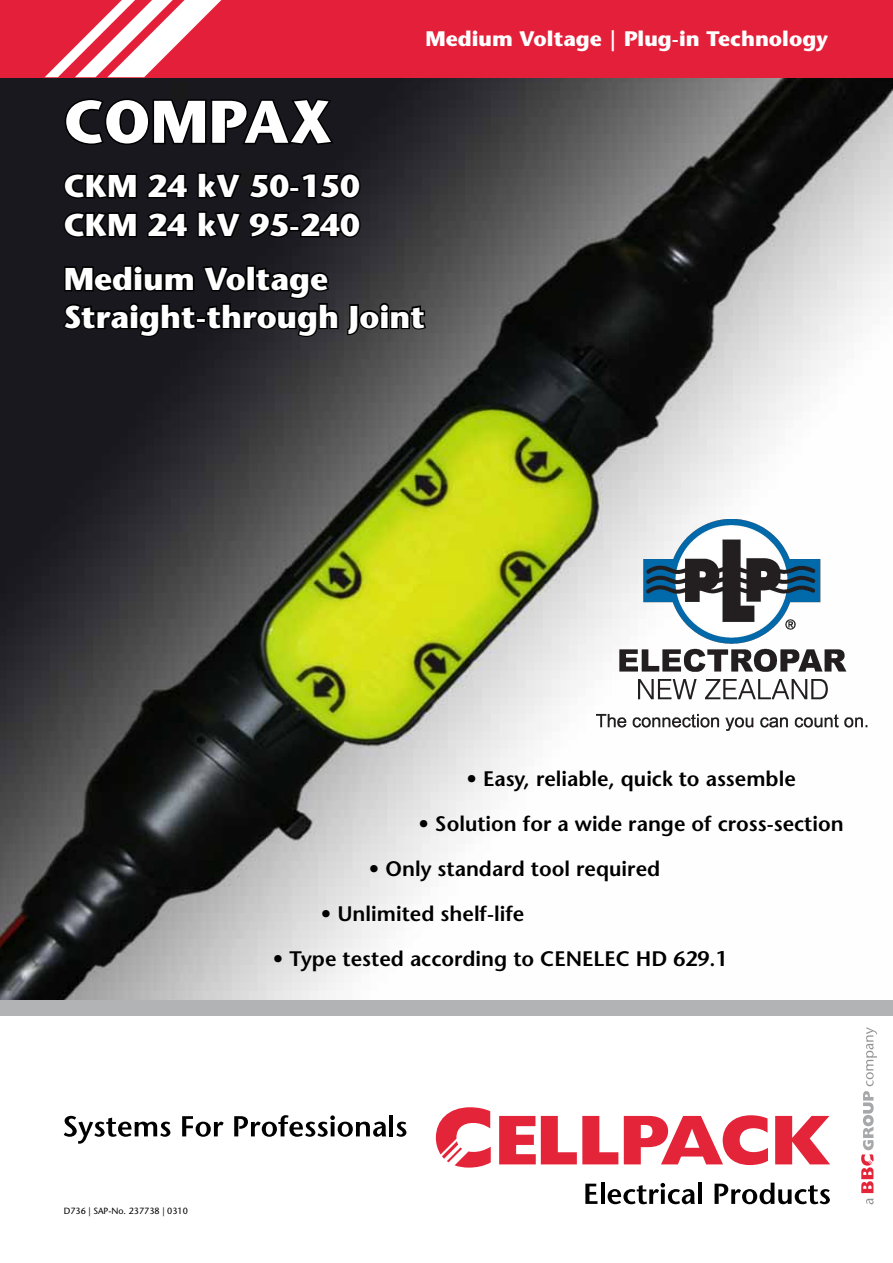
<style>
.page{position:relative;width:893px;height:1263px;background:#fff}
.page>*{position:absolute;margin:0;border:0;box-sizing:border-box;transform-origin:0 0}
.t1{font:700 60px "Stone Sans LT";color:#fff}
.t2{font:700 31.5px/39px "Stone Sans LT";color:#fff}
.t3{font:600 21px "Stone Sans LT";color:#000}
.t4{font:700 21px "Stone Sans LT";color:#fff}
.t5{font:9px "Stone Sans LT";color:#000}
</style>
<div class="page">
<img style="left:0;top:77px;width:893px;height:923px">
<svg style="left:499px;top:1116px;width:119px;height:48px"></svg>
<svg style="left:624px;top:1115px;width:144px;height:50px"></svg>
<svg style="left:775px;top:1116px;width:55px;height:48px"></svg>
<svg style="left:436px;top:1107px;width:55px;height:60px"></svg>
<svg style="left:585px;top:1184px;width:12px;height:20px"></svg>
<hr style="left:601px;top:1182px;width:3px;height:22px;background:#000">
<svg style="left:608px;top:1183px;width:87px;height:21px"></svg>
<hr style="left:698px;top:1182px;width:4px;height:22px;background:#000">
<svg style="left:715px;top:1182px;width:115px;height:22px"></svg>
<svg style="left:64px;top:1116px;width:106px;height:28px"></svg>
<svg style="left:182px;top:1116px;width:42px;height:21px"></svg>
<svg style="left:234px;top:1115px;width:152px;height:22px"></svg>
<hr style="left:389px;top:1115px;width:4px;height:21px;background:#000">
<svg style="left:396px;top:1121px;width:10px;height:16px"></svg>
<svg style="left:861px;top:1027px;width:16px;height:177px"></svg>
<div style="left:0;top:0;width:893px;height:77px;background:#e41f39"></div>
<div style="left:0;top:1000px;width:893px;height:15px;background:#b1b3b4"></div>
<svg style="left:45px;top:0;width:383px;height:338px"></svg>
<img style="left:596px;top:519px;width:273px;height:211px">
<p class="t4" style="left:426px;top:26px;width:404px">Medium Voltage | Plug-in Technology</p>
<h1 class="t1" style="left:64px;top:86px;width:271px">COMPAX</h1>
<h2 class="t2" style="left:64px;top:166px;width:298px">CKM 24 kV 50-150<br>CKM 24 kV 95-240</h2>
<h2 class="t2" style="left:64px;top:260px;width:363px;line-height:37.8px">Medium Voltage<br>Straight-through Joint</h2>
<p class="t3" style="left:466px;top:766px;width:331px">• Easy, reliable, quick to assemble</p>
<p class="t3" style="left:418px;top:811px;width:427px">• Solution for a wide range of cross-section</p>
<p class="t3" style="left:369px;top:856px;width:293px">• Only standard tool required</p>
<p class="t3" style="left:321px;top:901px;width:205px">• Unlimited shelf-life</p>
<p class="t3" style="left:273px;top:946px;width:456px">• Type tested according to CENELEC HD 629.1</p>
<p class="t5" style="left:64px;top:1205px;width:126px">D736 | SAP-No. 237738 | 0310</p>
</div>
